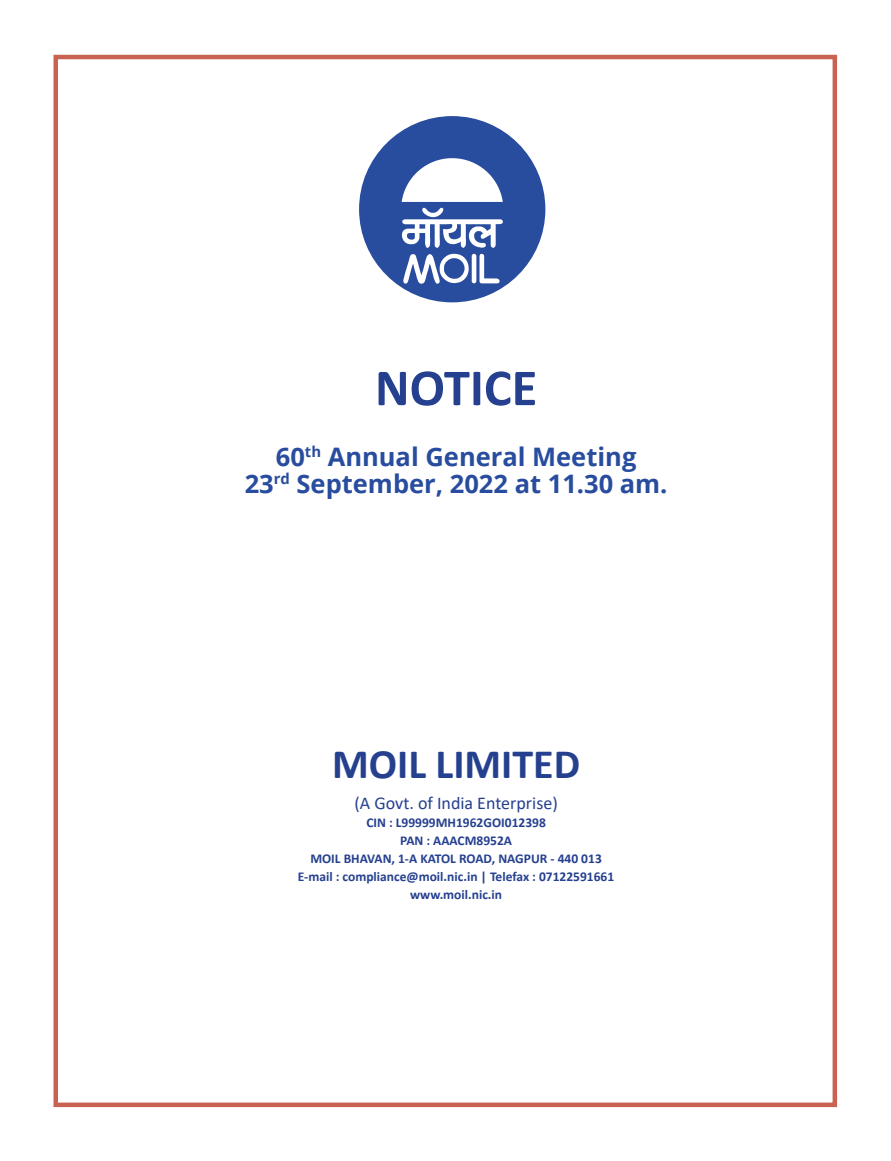
<style>
.page{position:relative;width:891px;height:1161px;background:#fff}
.page>*{position:absolute;margin:0;border:0;box-sizing:border-box;transform-origin:0 0}
.t1{font:700 52.5px "Calibri";color:#25408f}
.t2{font:700 42px "Calibri";color:#25408f}
.t3{font:700 25.5px/27px "Open Sans";color:#284c9e;text-align:center}
.t4{font:18px "Calibri";color:#25408f}
.t5{font:700 13.5px/18px "Calibri";color:#25408f;text-align:center}
</style>
<div class="page">
<div style="left:54px;top:55px;width:783px;height:1052px;border:4px solid #c76350"></div>
<svg style="left:359px;top:116px;width:186px;height:186px"></svg>
<h1 class="t1" style="left:375px;top:351px;width:164px">NOTICE</h1>
<h3 class="t3" style="left:245px;top:443px;width:424px">60<sup>th</sup> Annual General Meeting<br>23<sup>rd</sup> September, 2022 at 11.30 am.</h3>
<h2 class="t2" style="left:332px;top:734px;width:250px">MOIL LIMITED</h2>
<h3 class="t4" style="left:354px;top:791px;width:205px">(A Govt. of India Enterprise)</h3>
<p class="t5" style="left:298px;top:814px;width:318px">CIN : L99999MH1962GOI012398<br>PAN : AAACM8952A<br>MOIL BHAVAN, 1-A KATOL ROAD, NAGPUR - 440 013<br>E-mail : compliance@moil.nic.in | Telefax : 07122591661 www.moil.nic.in</p>
</div>
